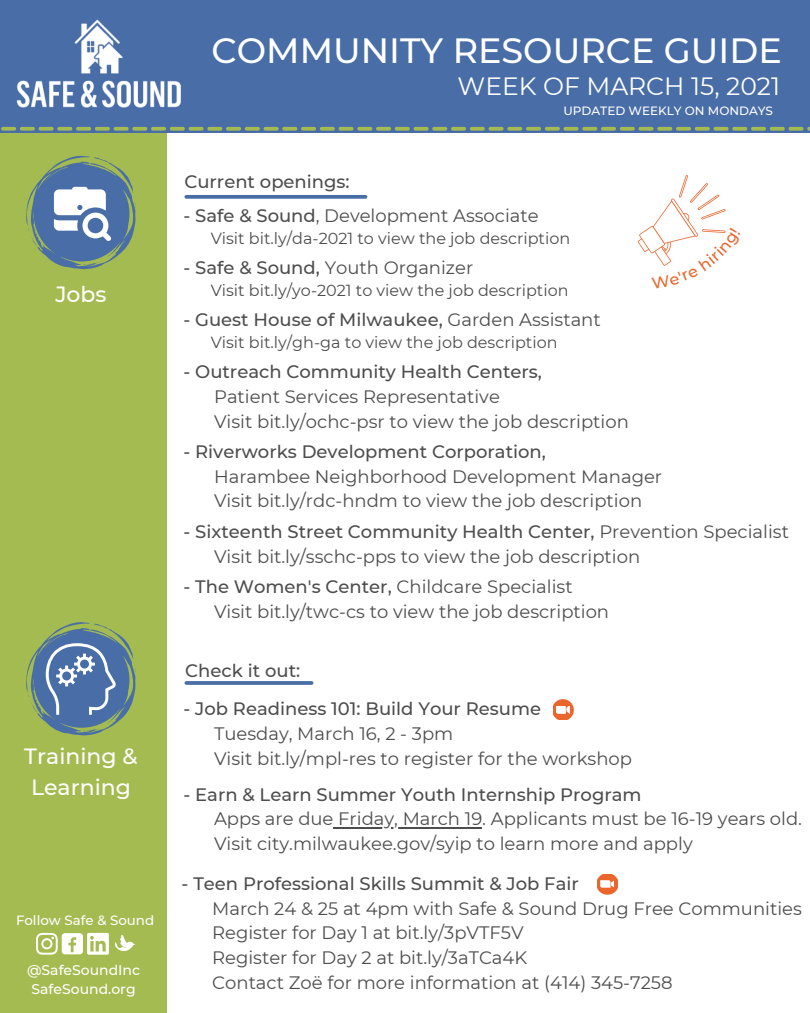
<style>
.page{position:relative;width:810px;height:1013px;background:#fff}
.page>*{position:absolute;margin:0;border:0;box-sizing:border-box;transform-origin:0 0}
.t1{font:500 35px "Montserrat";color:#fff}
.t2{font:25px "Montserrat";color:#fff}
.t3{font:500 22px/30.8px "Montserrat";color:#fff;text-align:center}
.t4{font:18px "Montserrat";color:#4d4d4d}
.t5{font:500 18px "Montserrat";color:#4d4d4d}
.t6{font:16px "Montserrat";color:#4d4d4d}
.t7{font:500 14px "Montserrat";color:#fff}
.t8{font:500 13.4px "Montserrat";color:#fff}
.t9{font:500 12px "Montserrat";color:#fff}
.s1{font-weight:500}
.s2{font-weight:400}
</style>
<div class="page">
<div style="left:0;top:17px;width:167px;height:995px;background:#a4bb51"></div>
<div style="left:0;top:0;width:810px;height:132px;background:#496da7"></div>
<svg style="left:26px;top:156px;width:110px;height:113px"></svg>
<img style="left:16px;top:19px;width:165px;height:89px">
<svg style="left:1px;top:127px;width:809px;height:4px"></svg>
<div style="left:87px;top:932px;width:22px;height:22px;background:#fff;border-radius:2px"></div>
<svg style="left:90px;top:936px;width:16px;height:15px"></svg>
<div style="left:62px;top:933px;width:21px;height:21px;background:#fff;border-radius:3px"></div>
<svg style="left:68px;top:937px;width:8px;height:15px"></svg>
<svg style="left:36px;top:932px;width:22px;height:22px"></svg>
<svg style="left:186px;top:681px;width:126px;height:4px"></svg>
<svg style="left:186px;top:195px;width:180px;height:4px"></svg>
<svg style="left:26px;top:622px;width:110px;height:113px"></svg>
<svg style="left:115px;top:935px;width:21px;height:17px"></svg>
<hr style="left:334px;top:826px;width:148px;height:2px;background:#4d4d4d">
<svg style="left:553px;top:699px;width:21px;height:21px"></svg>
<svg style="left:557px;top:706px;width:13px;height:7px"></svg>
<svg style="left:597px;top:874px;width:21px;height:20px"></svg>
<svg style="left:601px;top:880px;width:13px;height:7px"></svg>
<svg style="left:638px;top:175px;width:88px;height:91px"></svg>
<p class="t3" style="left:55px;top:279px;width:53px">Jobs</p>
<p class="t3" style="left:24px;top:740px;width:115px">Training &amp;<br>Learning</p>
<p class="t8" style="left:16px;top:911px;width:140px">Follow Safe &amp; Sound</p>
<p class="t7" style="left:27px;top:961px;width:115px">@SafeSoundInc</p>
<p class="t7" style="left:32px;top:980px;width:106px">SafeSound.org</p>
<p class="t1" style="left:212px;top:29px;width:572px">COMMUNITY RESOURCE GUIDE</p>
<p class="t2" style="left:458px;top:71px;width:324px">WEEK OF MARCH 15, 2021</p>
<p class="t5" style="left:184px;top:170px;width:167px">Current openings:</p>
<p class="t9" style="left:563px;top:103px;width:211px">UPDATED WEEKLY ON MONDAYS</p>
<p class="t4" style="left:183px;top:204px;width:357px"><span class="s1">- Safe &amp; Sound</span>, Development Associate</p>
<p class="t6" style="left:211px;top:229px;width:361px">Visit bit.ly/da-2021 to view the job description</p>
<p class="t4" style="left:183px;top:256px;width:291px"><span class="s1">- Safe &amp; Sound,</span> Youth Organizer</p>
<p class="t6" style="left:211px;top:281px;width:359px">Visit bit.ly/yo-2021 to view the job description</p>
<p class="t5" style="left:183px;top:308px;width:419px">- Guest House of Milwaukee, <span class="s2">Garden Assistant</span></p>
<p class="t6" style="left:211px;top:333px;width:348px">Visit bit.ly/gh-ga to view the job description</p>
<p class="t5" style="left:183px;top:360px;width:360px">- Outreach Community Health Centers,</p>
<p class="t4" style="left:214px;top:385px;width:287px">Patient Services Representative</p>
<p class="t4" style="left:214px;top:410px;width:416px">Visit bit.ly/ochc-psr to view the job description</p>
<p class="t5" style="left:183px;top:440px;width:364px">- Riverworks Development Corporation,</p>
<p class="t4" style="left:214px;top:465px;width:450px">Harambee Neighborhood Development Manager</p>
<p class="t4" style="left:214px;top:490px;width:430px">Visit bit.ly/rdc-hndm to view the job description</p>
<p class="t5" style="left:183px;top:520px;width:607px">- Sixteenth Street Community Health Center, <span class="s2">Prevention Specialist</span></p>
<p class="t4" style="left:214px;top:545px;width:428px">Visit bit.ly/sschc-pps to view the job description</p>
<p class="t4" style="left:183px;top:575px;width:391px"><span class="s1">- The Women's Center,</span> Childcare Specialist</p>
<p class="t4" style="left:214px;top:600px;width:397px">Visit bit.ly/twc-cs to view the job description</p>
<p class="t5" style="left:185px;top:659px;width:116px">Check it out:</p>
<p class="t5" style="left:183px;top:698px;width:359px">- Job Readiness 101: Build Your Resume</p>
<p class="t4" style="left:214px;top:722px;width:241px">Tuesday, March 16, 2 - 3pm</p>
<p class="t4" style="left:214px;top:747px;width:420px">Visit bit.ly/mpl-res to register for the workshop</p>
<p class="t5" style="left:183px;top:783px;width:460px">- Earn &amp; Learn Summer Youth Internship Program</p>
<p class="t4" style="left:214px;top:808px;width:590px">Apps are due Friday, March 19. Applicants must be 16-19 years old.</p>
<p class="t4" style="left:214px;top:832px;width:480px">Visit city.milwaukee.gov/syip to learn more and apply</p>
<p class="t5" style="left:182px;top:872px;width:399px">- Teen Professional Skills Summit &amp; Job Fair</p>
<p class="t4" style="left:212px;top:897px;width:591px">March 24 &amp; 25 at 4pm with Safe &amp; Sound Drug Free Communities</p>
<p class="t4" style="left:212px;top:921px;width:313px">Register for Day 1 at bit.ly/3pVTF5V</p>
<p class="t4" style="left:212px;top:946px;width:317px">Register for Day 2 at bit.ly/3aTCa4K</p>
<p class="t4" style="left:212px;top:971px;width:462px">Contact Zoë for more information at (414) 345-7258</p>
</div>
